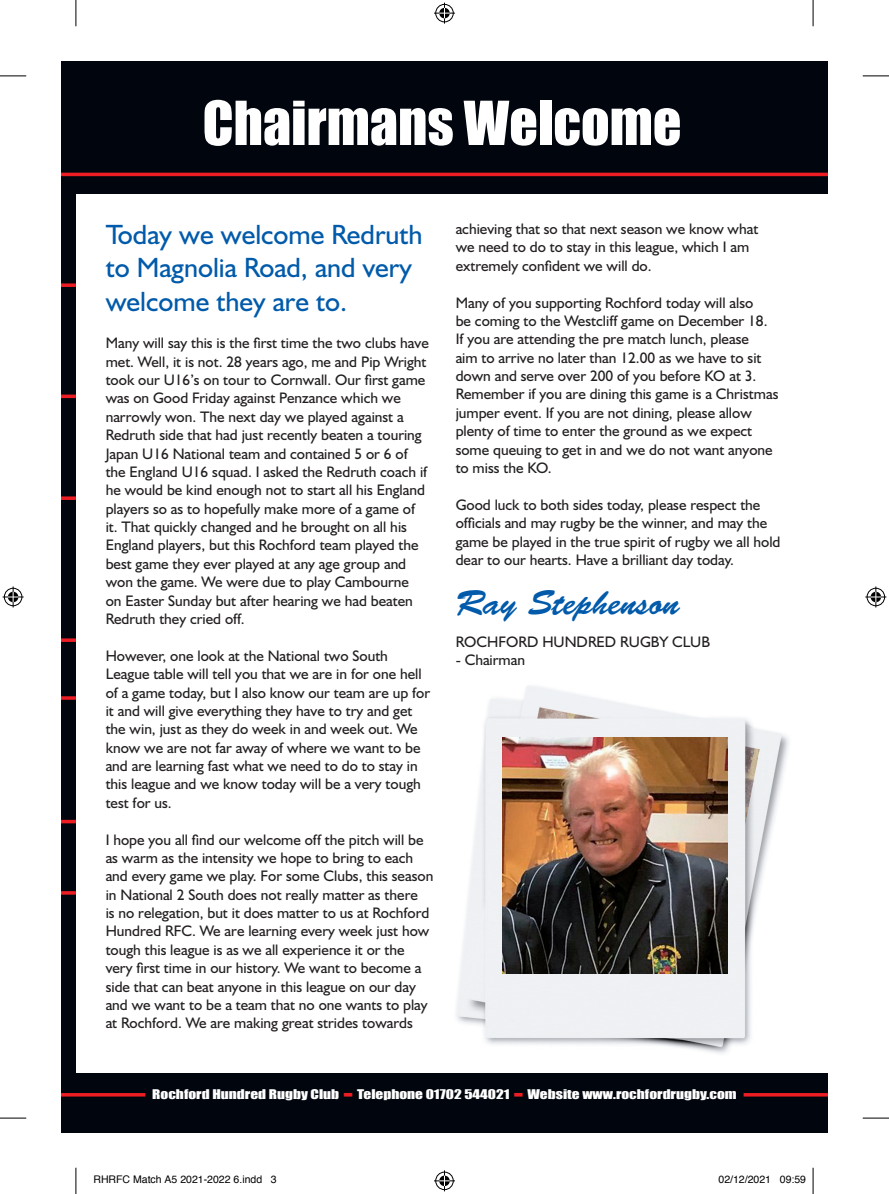
<style>
.page{position:relative;width:889px;height:1194px;background:#fff}
.page>*{position:absolute;margin:0;border:0;box-sizing:border-box;transform-origin:0 0}
.t1{font:56px "Impact";letter-spacing:-.005em;color:#fff}
.t2{font:300 52.5px "Souvenir IT Cby BT";color:#fff}
.t3{font:35px "Brush Script Std";color:#015aaa}
.t4{font:28px/33.6px "Humanist 521 BT";color:#015aaa}
.t5{font:15.4px/18.4px "Humanist 521 BT";color:#231f20}
.t6{font:12.25px "Impact";color:#fff;scale:1.25 1}
.t7{font:10.5px "Helvetica";color:#000}
.s1{font-size:25.72px;color:#ee1d23}
</style>
<div class="page">
<div style="left:61px;top:61px;width:15px;height:1071px;background:#01060e"></div>
<svg style="left:61px;top:496px;width:15px;height:4px"></svg>
<hr style="left:61px;top:696px;width:15px;height:3px;background:#ee1d23">
<svg style="left:61px;top:638px;width:15px;height:4px"></svg>
<svg style="left:61px;top:283px;width:15px;height:4px"></svg>
<svg style="left:61px;top:394px;width:15px;height:4px"></svg>
<hr style="left:61px;top:891px;width:15px;height:3px;background:#ee1d23">
<svg style="left:61px;top:819px;width:15px;height:4px"></svg>
<div style="left:76px;top:1073px;width:751px;height:59px;background:#01060e"></div>
<hr style="left:743px;top:1093px;width:84px;height:3px;background:#ee1d23">
<hr style="left:61px;top:1093px;width:84px;height:3px;background:#ee1d23">
<div style="left:76px;top:61px;width:751px;height:132px;background:#01060e"></div>
<hr style="left:61px;top:173px;width:766px;height:3px;background:#ee1d23">
<img style="left:456px;top:685px;width:333px;height:369px">
<img style="left:502px;top:737px;width:225px;height:236px">
<svg style="left:0;top:76px;width:26px;height:1px"></svg>
<svg style="left:862px;top:76px;width:26px;height:1px"></svg>
<svg style="left:0;top:1117px;width:26px;height:1px"></svg>
<svg style="left:862px;top:1117px;width:26px;height:1px"></svg>
<svg style="left:76px;top:0;width:1px;height:26px"></svg>
<svg style="left:76px;top:1167px;width:1px;height:26px"></svg>
<svg style="left:812px;top:0;width:1px;height:26px"></svg>
<svg style="left:812px;top:1167px;width:1px;height:26px"></svg>
<svg style="left:434px;top:3px;width:21px;height:21px"></svg>
<svg style="left:434px;top:1170px;width:21px;height:21px"></svg>
<svg style="left:3px;top:586px;width:21px;height:21px"></svg>
<svg style="left:865px;top:586px;width:21px;height:21px"></svg>
<h1 class="t1" style="left:105px;top:80px;width:680px">Rochford Hundred Rugby Club</h1>
<h1 class="t1" style="left:202px;top:80px;width:480px">Chairmans Welcome</h1>
<h2 class="t2" style="left:154px;top:92px;width:581px">CHAIRMAN’S MESSAGE</h2>
<h3 class="t4" style="left:106px;top:217px;width:318px">Today we welcome Redruth to Magnolia Road, and very welcome they are to.</h3>
<p class="t5" style="left:106px;top:333px;width:324px">Many will say this is the first time the two clubs have met. Well, it is not. 28 years ago, me and Pip Wright took our U16’s on tour to Cornwall. Our first game was on Good Friday against Penzance which we narrowly won. The next day we played against a Redruth side that had just recently beaten a touring Japan U16 National team and contained 5 or 6 of the England U16 squad. I asked the Redruth coach if he would be kind enough not to start all his England players so as to hopefully make more of a game of it. That quickly changed and he brought on all his England players, but this Rochford team played the best game they ever played at any age group and won the game. We were due to play Cambourne<br>on Easter Sunday but after hearing we had beaten Redruth they cried off.</p>
<p class="t5" style="left:106px;top:646px;width:326px">However, one look at the National two South League table will tell you that we are in for one hell of a game today, but I also know our team are up for it and will give everything they have to try and get the win, just as they do week in and week out. We know we are not far away of where we want to be and are learning fast what we need to do to stay in this league and we know today will be a very tough test for us.</p>
<p class="t5" style="left:106px;top:829px;width:329px">I hope you all find our welcome off the pitch will be as warm as the intensity we hope to bring to each and every game we play. For some Clubs, this season in National 2 South does not really matter as there<br>is no relegation, but it does matter to us at Rochford Hundred RFC. We are learning every week just how tough this league is as we all experience it or the very first time in our history. We want to become a side that can beat anyone in this league on our day and we want to be a team that no one wants to play at Rochford. We are making great strides towards</p>
<p class="t5" style="left:455px;top:219px;width:304px">achieving that so that next season we know what we need to do to stay in this league, which I am extremely confident we will do.</p>
<p class="t5" style="left:455px;top:293px;width:324px">Many of you supporting Rochford today will also<br>be coming to the Westcliff game on December 18.<br>If you are attending the pre match lunch, please<br>aim to arrive no later than 12.00 as we have to sit down and serve over 200 of you before KO at 3.<br>Remember if you are dining this game is a Christmas jumper event. If you are not dining, please allow plenty of time to enter the ground as we expect some queuing to get in and we do not want anyone to miss the KO.</p>
<p class="t5" style="left:455px;top:495px;width:326px">Good luck to both sides today, please respect the officials and may rugby be the winner, and may the game be played in the true spirit of rugby we all hold dear to our hearts. Have a brilliant day today.</p>
<h3 class="t3" style="left:455px;top:583px;width:225px">Ray Stephenson</h3>
<p class="t5" style="left:455px;top:632px;width:21px">Rochford</p>
<p class="t5" style="left:542px;top:632px;width:23px">Hundred</p>
<p class="t5" style="left:620px;top:632px;width:20px">Rugby</p>
<p class="t5" style="left:672px;top:632px;width:21px">Club</p>
<p class="t5" style="left:455px;top:650px;width:71px">- Chairman</p>
<p class="t6" style="left:152px;top:1084px;width:469px">Rochford Hundred Rugby Club <span class="s1">-</span> Telephone 01702 544021 <span class="s1">-</span> Website www.rochfordrugby.com</p>
<p class="t7" style="left:93px;top:1171px;width:185px">RHRFC Match A5 2021-2022 6.indd 3</p>
<p class="t7" style="left:718px;top:1171px;width:89px">02/12/2021 09:59</p>
</div>
